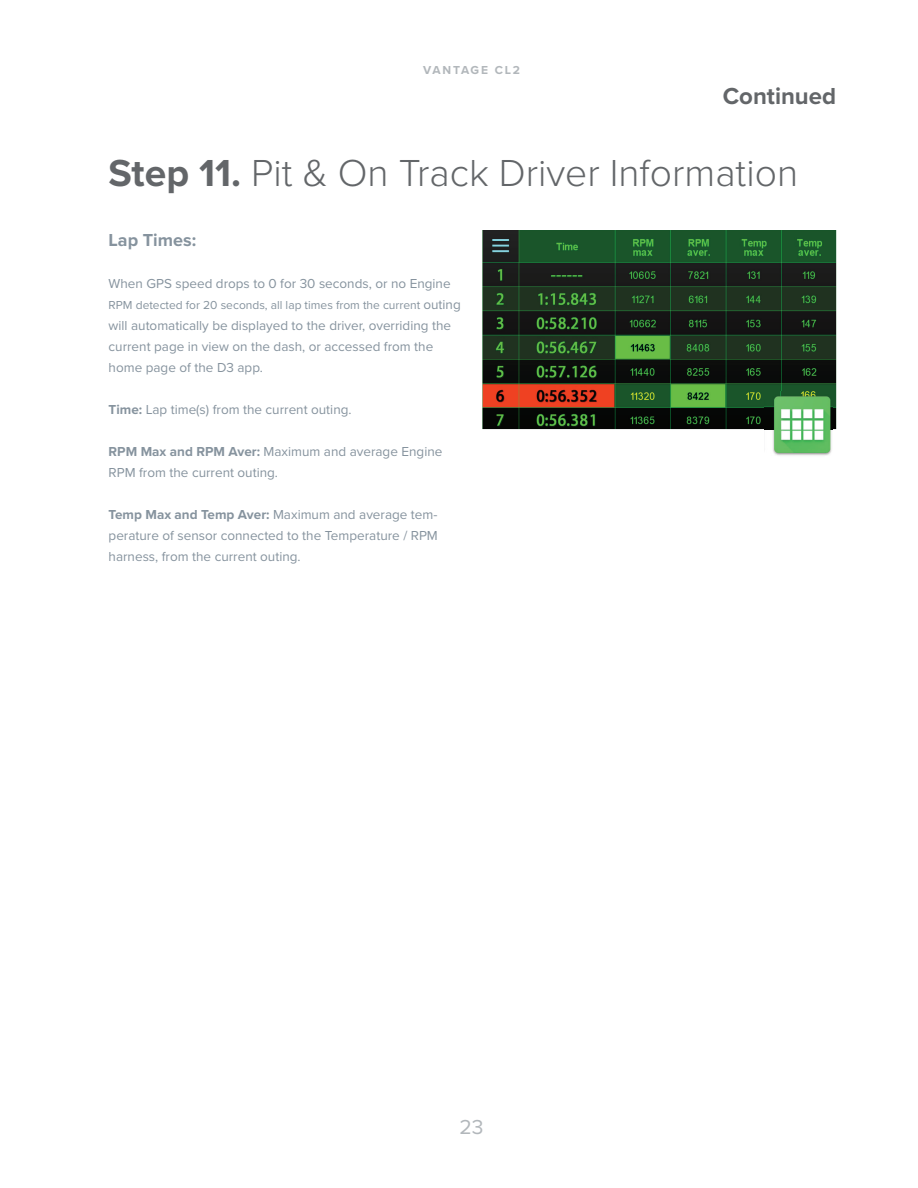
<style>
.page{position:relative;width:918px;height:1188px;background:#fff}
.page>*{position:absolute;margin:0;border:0;box-sizing:border-box;transform-origin:0 0}
.t1{font:300 39px "Proxima Nova";color:#636669}
.t2{font:700 24px "Proxima Nova";color:#636669}
.t3{font:21px "Proxima Nova";color:#b2b7bb}
.t4{font:700 18px "Proxima Nova";color:#86939e}
.t5{font:13.5px/21px "Proxima Nova";color:#86939e}
.t6{font:12px "Proxima Nova";color:#86939e}
.t7{font:700 12px "Proxima Nova";letter-spacing:.15em;color:#b2b7bb}
.s1{font-weight:700}
.s2{font-size:13.5px}
</style>
<div class="page">
<img style="left:482px;top:230px;width:354px;height:199px">
<img style="left:765px;top:391px;width:67px;height:65px">
<p class="t7" style="left:423px;top:63px;width:99px">VANTAGE CL2</p>
<h2 class="t2" style="left:723px;top:82px;width:115px">Continued</h2>
<h1 class="t1" style="left:109px;top:150px;width:691px"><span class="s1">Step 11.</span> Pit &amp; On Track Driver Information</h1>
<h3 class="t4" style="left:109px;top:229px;width:89px">Lap Times:</h3>
<p class="t5" style="left:109px;top:273px;width:344px">When GPS speed drops to 0 for 30 seconds, or no Engine</p>
<p class="t6" style="left:109px;top:298px;width:354px">RPM detected for 20 seconds, all lap times from the current <span class="s2">outing</span></p>
<p class="t5" style="left:109px;top:315px;width:344px">will automatically be displayed to the driver, overriding the current page in view on the dash, or accessed from the home page of the D3 app.</p>
<p class="t5" style="left:109px;top:399px;width:244px"><span class="s1">Time:</span> Lap time(s) from the current outing.</p>
<p class="t5" style="left:109px;top:441px;width:335px"><span class="s1">RPM Max and RPM Aver:</span> Maximum and average Engine<br>RPM from the current outing.</p>
<p class="t5" style="left:109px;top:504px;width:331px;text-align:justify"><span class="s1">Temp Max and Temp Aver:</span> Maximum and average tem&shy;perature of sensor connected to the Temperature / RPM harness, from the current outing.</p>
<h3 class="t3" style="left:460px;top:1114px;width:26px">23</h3>
</div>
